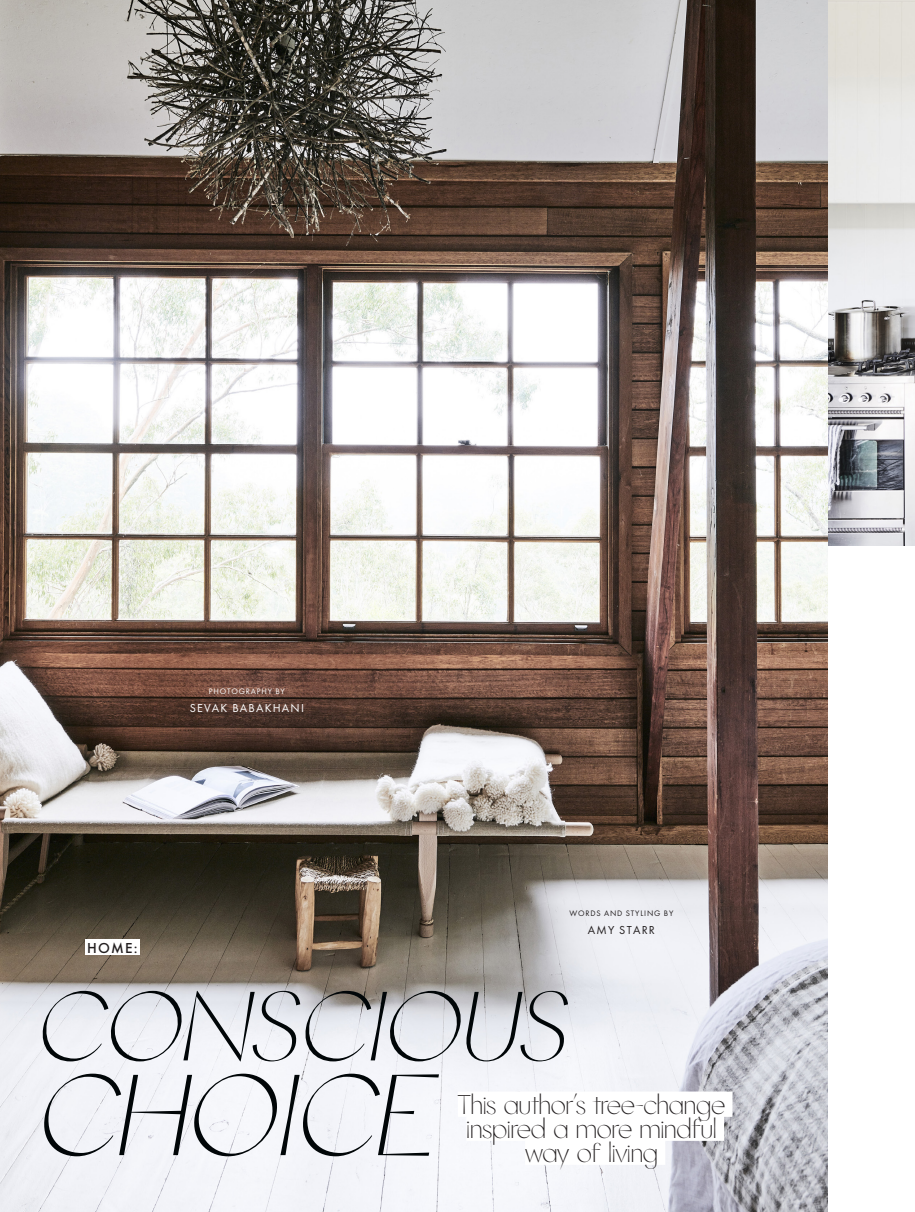
<style>
.page{position:relative;width:915px;height:1212px;background:#fff}
.page>*{position:absolute;margin:0;border:0;box-sizing:border-box;transform-origin:0 0}
.t1{font:italic 300 133.5px "ELLE Play";color:#010608}
.t2{font:italic 300 114px "ELLE Play";color:#010608}
.t3{font:300 31.5px/24px "ELLE Play";letter-spacing:-.01em;color:#231f20;text-align:center}
.Base{font:500 15px "Elle Gabor Std";color:#231f20}
.Sell_1{font:12px "Elle Gabor Std";letter-spacing:.1em;color:#fff}
.Sell_1-2{font:12px "Elle Gabor Std";letter-spacing:.1em;color:#231f20}
.Sell_1-3{font:8.25px "Elle Gabor Std";letter-spacing:.1em;color:#231f20}
.Sell_1-4{font:8.25px "Elle Gabor Std";letter-spacing:.1em;color:#fff}
</style>
<div class="page">
<img style="left:827px;top:0;width:87px;height:545px">
<img style="left:0;top:0;width:827px;height:1212px">
<div style="left:457px;top:1091px;width:275px;height:26px;background:#fff"></div>
<div style="left:466px;top:1115px;width:257px;height:26px;background:#fff"></div>
<div style="left:525px;top:1139px;width:140px;height:26px;background:#fff"></div>
<div style="left:85px;top:940px;width:55px;height:15px;background:#fff"></div>
<p class="Sell_1-4" style="left:209px;top:686px;width:78px">PHOTOGRAPHY BY</p>
<p class="Sell_1" style="left:190px;top:701px;width:116px">SEVAK BABAKHANI</p>
<p class="Base" style="left:87px;top:939px;width:52px">HOME:</p>
<p class="Sell_1-3" style="left:569px;top:909px;width:105px">WORDS AND STYLING BY</p>
<p class="Sell_1-2" style="left:587px;top:923px;width:69px">AMY STARR</p>
<p class="t2" style="left:34px;top:979px;width:550px">CONSCIOUS</p>
<p class="t1" style="left:34px;top:1059px;width:420px">CHOICE</p>
<p class="t3" style="left:457px;top:1094px;width:269px">This author’s tree-change inspired a more mindful way of living</p>
</div>
